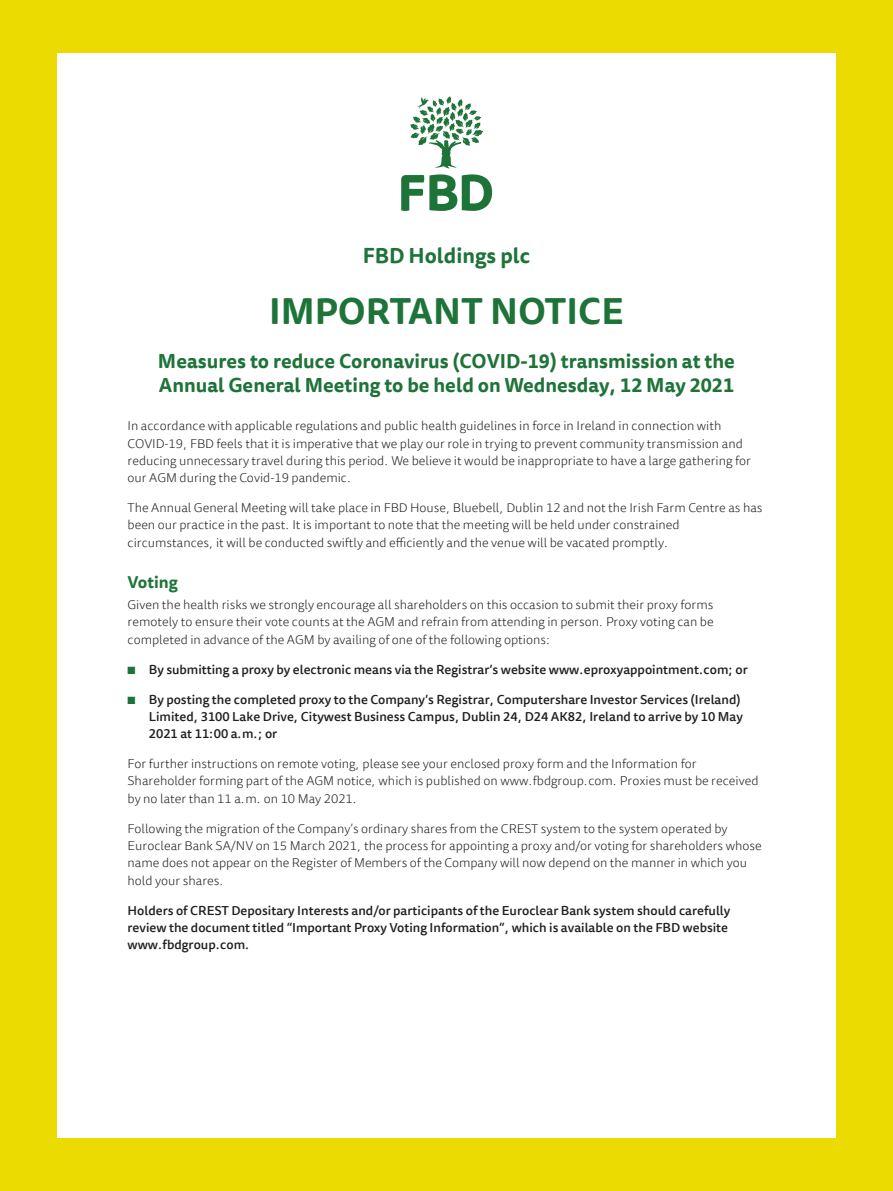
<style>
.page{position:relative;width:893px;height:1191px;background:#ebdb01}
.page>*{position:absolute;margin:0;border:0;box-sizing:border-box;transform-origin:0 0}
.t1{font:700 36px "Tisa Sans Pro";color:#1e7339}
.t2{font:700 21px "Tisa Sans Pro";color:#1e7339}
.t3{font:700 19.5px/23.4px "Tisa Sans Pro";color:#1e7339}
.t4{font:700 16.5px "Tisa Sans Pro";color:#1e7339}
.t5{font:300 12.75px/17.2px "Tisa Sans Pro";color:#231f20}
.t6{font:500 12.75px/17.2px "Tisa Sans Pro";color:#231f20}
.s1{color:#1e7339}
</style>
<div class="page">
<div style="left:57px;top:53px;width:779px;height:1084px;background:#fff"></div>
<svg style="left:401px;top:96px;width:92px;height:115px"></svg>
<h2 class="t2" style="left:363px;top:240px;width:169px">FBD Holdings plc</h2>
<h1 class="t1" style="left:269px;top:284px;width:356px">IMPORTANT NOTICE</h1>
<h3 class="t3" style="left:158px;top:350px;width:578px">Measures to reduce Coronavirus (COVID-19) transmission at the<br>Annual General Meeting to be held on Wednesday, 12 May 2021</h3>
<p class="t5" style="left:128px;top:418px;width:625px">In accordance with applicable regulations and public health guidelines in force in Ireland in connection with COVID-19, FBD feels that it is imperative that we play our role in trying to prevent community transmission and reducing unnecessary travel during this period. We believe it would be inappropriate to have a large gathering for our AGM during the Covid-19 pandemic.</p>
<p class="t5" style="left:128px;top:499px;width:636px">The Annual General Meeting will take place in FBD House, Bluebell, Dublin 12 and not the Irish Farm Centre as has been our practice in the past. It is important to note that the meeting will be held under constrained circumstances, it will be conducted swiftly and efficiently and the venue will be vacated promptly.</p>
<p class="t4" style="left:128px;top:569px;width:52px">Voting</p>
<p class="t5" style="left:128px;top:596px;width:588px;text-align:justify">Given the health risks we strongly encourage all shareholders on this occasion to submit their proxy forms remotely to ensure their vote counts at the AGM and refrain from attending in person. Proxy voting can be completed in advance of the AGM by availing of one of the following options:</p>
<p class="t6" style="left:128px;top:661px;width:622px"><span class="s1">■</span> By submitting a proxy by electronic means via the Registrar’s website www.eproxyappointment.com; or</p>
<p class="t6" style="left:149px;top:691px;width:596px;text-indent:-21px"><span class="s1">■</span> By posting the completed proxy to the Company’s Registrar, Computershare Investor Services (Ireland)<br>Limited, 3100 Lake Drive, Citywest Business Campus, Dublin 24, D24 AK82, Ireland to arrive by 10 May<br>2021 at 11:00 a.m.; or</p>
<p class="t5" style="left:128px;top:755px;width:632px">For further instructions on remote voting, please see your enclosed proxy form and the Information for<br>Shareholder forming part of the AGM notice, which is published on www.fbdgroup.com. Proxies must be received by no later than 11 a.m. on 10 May 2021.</p>
<p class="t5" style="left:128px;top:820px;width:636px">Following the migration of the Company’s ordinary shares from the CREST system to the system operated by Euroclear Bank SA/NV on 15 March 2021, the process for appointing a proxy and/or voting for shareholders whose name does not appear on the Register of Members of the Company will now depend on the manner in which you hold your shares.</p>
<p class="t6" style="left:128px;top:901px;width:604px">Holders of CREST Depositary Interests and/or participants of the Euroclear Bank system should carefully review the document titled “Important Proxy Voting Information”, which is available on the FBD website www.fbdgroup.com.</p>
</div>
